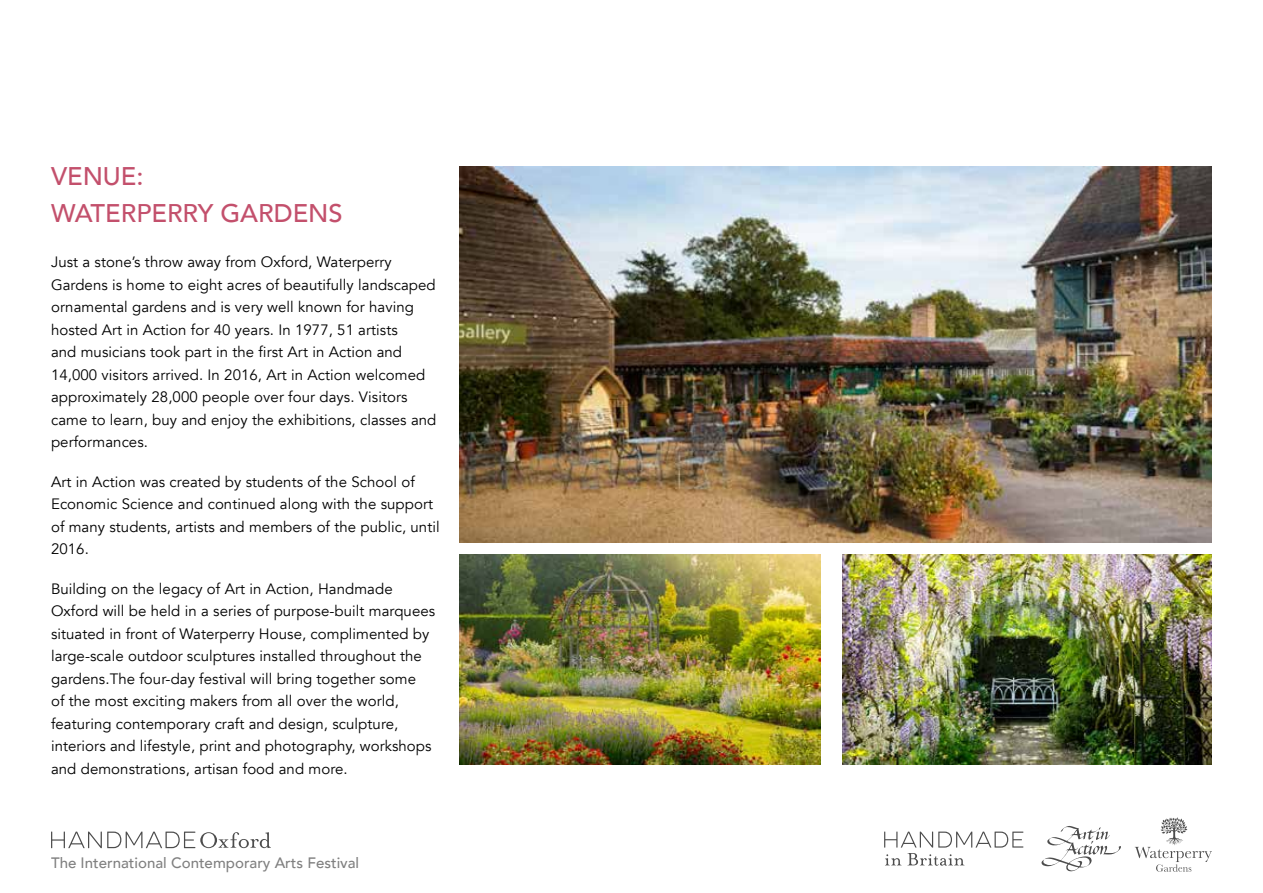
<style>
.page{position:relative;width:1263px;height:893px;background:#fff}
.page>*{position:absolute;margin:0;border:0;box-sizing:border-box;transform-origin:0 0}
.t1{font:500 25.5px/36.6px "Avenir";color:#c3506c}
.t2{font:15px/22.5px "Avenir";letter-spacing:.005em;color:#000}
.t3{font:500 15px "Avenir";color:#000}
</style>
<div class="page">
<svg style="left:1041px;top:826px;width:80px;height:45px"></svg>
<svg style="left:884px;top:832px;width:139px;height:34px"></svg>
<svg style="left:51px;top:832px;width:220px;height:16px"></svg>
<svg style="left:1135px;top:817px;width:77px;height:55px"></svg>
<img style="left:460px;top:167px;width:752px;height:375px">
<img style="left:460px;top:554px;width:361px;height:210px">
<img style="left:842px;top:554px;width:370px;height:210px">
<h1 class="t1" style="left:51px;top:156px;width:293px">VENUE:<br>WATERPERRY GARDENS</h1>
<p class="t2" style="left:51px;top:251px;width:387px">Just a stone’s throw away from Oxford, Waterperry Gardens is home to eight acres of beautifully landscaped ornamental gardens and is very well known for having hosted Art in Action for 40 years. In 1977, 51 artists<br>and musicians took part in the first Art in Action and 14,000 visitors arrived. In 2016, Art in Action welcomed approximately 28,000 people over four days. Visitors came to learn, buy and enjoy the exhibitions, classes and performances.</p>
<p class="t2" style="left:51px;top:471px;width:390px">Art in Action was created by students of the School of Economic Science and continued along with the support of many students, artists and members of the public, until 2016.</p>
<p class="t2" style="left:51px;top:578px;width:386px">Building on the legacy of Art in Action, Handmade Oxford will be held in a series of purpose-built marquees situated in front of Waterperry House, complimented by large-scale outdoor sculptures installed throughout the gardens.The four-day festival will bring together some<br>of the most exciting makers from all over the world, featuring contemporary craft and design, sculpture, interiors and lifestyle, print and photography, workshops and demonstrations, artisan food and more.</p>
<p class="t3" style="left:51px;top:850px;width:310px">The International Contemporary Arts Festival</p>
</div>
